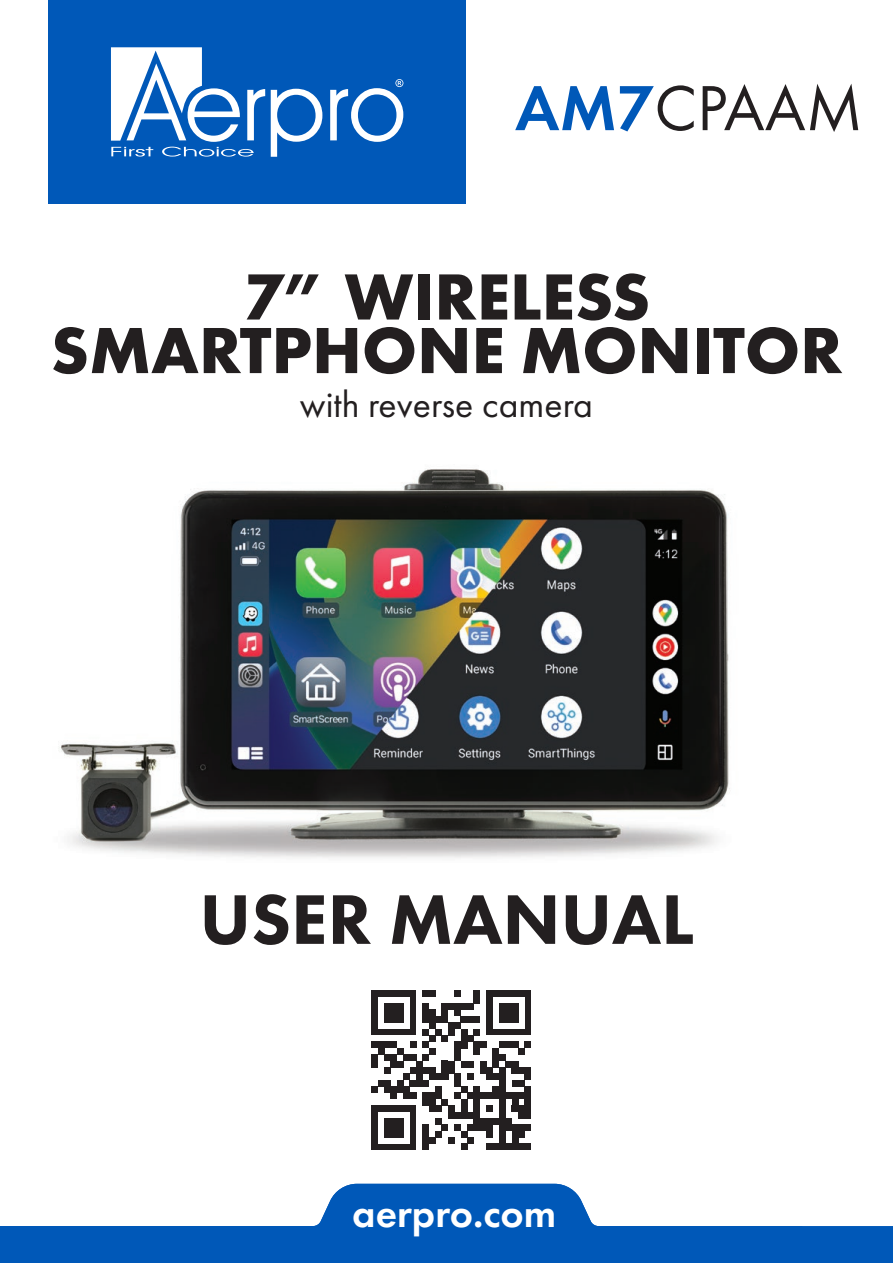
<style>
.page{position:relative;width:893px;height:1263px;background:#fff}
.page>*{position:absolute;margin:0;border:0;box-sizing:border-box;transform-origin:0 0}
.t1{font:800 72.75px "Futura PT";color:#231f20}
.t2{font:700 67.65px/53.6px "Futura PT";color:#231f20;text-align:center}
.t3{font:66px "Futura PT";color:#231f20}
.t4{font:600 41.1px "Futura PT";color:#fff}
.t5{font:37.8px "Futura PT";color:#231f20}
.s1{font-weight:600;color:#0058b8}
</style>
<div class="page">
<svg style="left:0;top:1184px;width:893px;height:79px;fill:#0058b8"></svg>
<div style="left:48px;top:0;width:418px;height:204px;background:#0058b8"></div>
<svg style="left:111px;top:47px;width:154px;height:110px"></svg>
<svg style="left:271px;top:89px;width:51px;height:68px"></svg>
<svg style="left:330px;top:79px;width:73px;height:63px"></svg>
<div style="left:423px;top:991px;width:12px;height:6px;background:#231f20"></div>
<div style="left:454px;top:991px;width:7px;height:6px;background:#231f20"></div>
<svg style="left:474px;top:991px;width:6px;height:12px"></svg>
<div style="left:423px;top:1003px;width:6px;height:7px;background:#231f20"></div>
<div style="left:442px;top:1003px;width:32px;height:7px;background:#231f20"></div>
<div style="left:423px;top:1010px;width:12px;height:6px;background:#231f20"></div>
<svg style="left:442px;top:1010px;width:6px;height:6px"></svg>
<div style="left:454px;top:1010px;width:7px;height:6px;background:#231f20"></div>
<div style="left:423px;top:1016px;width:25px;height:6px;background:#231f20"></div>
<div style="left:461px;top:1016px;width:19px;height:6px;background:#231f20"></div>
<div style="left:429px;top:1022px;width:6px;height:7px;background:#231f20"></div>
<div style="left:448px;top:1022px;width:13px;height:7px;background:#231f20"></div>
<svg style="left:423px;top:1029px;width:6px;height:6px"></svg>
<div style="left:435px;top:1029px;width:7px;height:6px;background:#231f20"></div>
<svg style="left:448px;top:1029px;width:6px;height:6px"></svg>
<svg style="left:461px;top:1029px;width:6px;height:6px"></svg>
<svg style="left:474px;top:1029px;width:6px;height:6px"></svg>
<div style="left:429px;top:1035px;width:6px;height:7px;background:#231f20"></div>
<div style="left:442px;top:1035px;width:6px;height:7px;background:#231f20"></div>
<div style="left:461px;top:1035px;width:13px;height:7px;background:#231f20"></div>
<div style="left:372px;top:1042px;width:25px;height:6px;background:#231f20"></div>
<svg style="left:410px;top:1042px;width:6px;height:6px"></svg>
<div style="left:454px;top:1042px;width:13px;height:6px;background:#231f20"></div>
<div style="left:499px;top:1042px;width:19px;height:6px;background:#231f20"></div>
<svg style="left:525px;top:1042px;width:6px;height:6px"></svg>
<svg style="left:378px;top:1048px;width:6px;height:6px"></svg>
<svg style="left:397px;top:1048px;width:6px;height:6px"></svg>
<svg style="left:423px;top:1042px;width:12px;height:12px"></svg>
<div style="left:454px;top:1048px;width:7px;height:6px;background:#231f20"></div>
<svg style="left:474px;top:1042px;width:12px;height:12px"></svg>
<svg style="left:493px;top:1048px;width:6px;height:6px"></svg>
<div style="left:518px;top:1048px;width:7px;height:6px;background:#231f20"></div>
<div style="left:372px;top:1054px;width:6px;height:7px;background:#231f20"></div>
<div style="left:384px;top:1054px;width:13px;height:7px;background:#231f20"></div>
<div style="left:403px;top:1054px;width:13px;height:7px;background:#231f20"></div>
<div style="left:423px;top:1054px;width:6px;height:7px;background:#231f20"></div>
<div style="left:454px;top:1054px;width:7px;height:7px;background:#231f20"></div>
<div style="left:493px;top:1054px;width:12px;height:7px;background:#231f20"></div>
<svg style="left:372px;top:1061px;width:6px;height:6px"></svg>
<div style="left:391px;top:1061px;width:12px;height:6px;background:#231f20"></div>
<div style="left:416px;top:1061px;width:7px;height:6px;background:#231f20"></div>
<div style="left:442px;top:1061px;width:12px;height:6px;background:#231f20"></div>
<div style="left:461px;top:1061px;width:13px;height:6px;background:#231f20"></div>
<svg style="left:480px;top:1061px;width:6px;height:6px"></svg>
<div style="left:505px;top:1061px;width:13px;height:6px;background:#231f20"></div>
<div style="left:384px;top:1067px;width:7px;height:6px;background:#231f20"></div>
<div style="left:410px;top:1067px;width:25px;height:6px;background:#231f20"></div>
<div style="left:442px;top:1067px;width:12px;height:6px;background:#231f20"></div>
<div style="left:480px;top:1067px;width:13px;height:6px;background:#231f20"></div>
<svg style="left:493px;top:1061px;width:12px;height:12px"></svg>
<div style="left:512px;top:1067px;width:19px;height:6px;background:#231f20"></div>
<div style="left:403px;top:1073px;width:7px;height:7px;background:#231f20"></div>
<div style="left:416px;top:1073px;width:7px;height:7px;background:#231f20"></div>
<div style="left:429px;top:1073px;width:19px;height:7px;background:#231f20"></div>
<div style="left:454px;top:1073px;width:7px;height:7px;background:#231f20"></div>
<div style="left:467px;top:1073px;width:7px;height:7px;background:#231f20"></div>
<div style="left:486px;top:1073px;width:19px;height:7px;background:#231f20"></div>
<div style="left:525px;top:1073px;width:6px;height:7px;background:#231f20"></div>
<div style="left:378px;top:1080px;width:13px;height:6px;background:#231f20"></div>
<svg style="left:397px;top:1080px;width:6px;height:6px"></svg>
<div style="left:410px;top:1080px;width:19px;height:6px;background:#231f20"></div>
<div style="left:454px;top:1080px;width:7px;height:6px;background:#231f20"></div>
<svg style="left:499px;top:1080px;width:6px;height:6px"></svg>
<div style="left:512px;top:1080px;width:13px;height:6px;background:#231f20"></div>
<div style="left:372px;top:1086px;width:6px;height:7px;background:#231f20"></div>
<div style="left:384px;top:1086px;width:26px;height:7px;background:#231f20"></div>
<div style="left:435px;top:1086px;width:7px;height:7px;background:#231f20"></div>
<div style="left:461px;top:1086px;width:6px;height:7px;background:#231f20"></div>
<div style="left:474px;top:1086px;width:6px;height:7px;background:#231f20"></div>
<div style="left:493px;top:1086px;width:12px;height:7px;background:#231f20"></div>
<div style="left:525px;top:1086px;width:6px;height:7px;background:#231f20"></div>
<svg style="left:391px;top:1093px;width:6px;height:6px"></svg>
<div style="left:403px;top:1093px;width:13px;height:6px;background:#231f20"></div>
<div style="left:423px;top:1093px;width:19px;height:6px;background:#231f20"></div>
<div style="left:454px;top:1093px;width:7px;height:6px;background:#231f20"></div>
<div style="left:467px;top:1093px;width:64px;height:6px;background:#231f20"></div>
<div style="left:423px;top:1099px;width:12px;height:6px;background:#231f20"></div>
<svg style="left:442px;top:1099px;width:6px;height:6px"></svg>
<svg style="left:461px;top:1099px;width:6px;height:6px"></svg>
<svg style="left:474px;top:1099px;width:6px;height:6px"></svg>
<svg style="left:499px;top:1099px;width:6px;height:6px"></svg>
<svg style="left:512px;top:1099px;width:6px;height:6px"></svg>
<svg style="left:525px;top:1099px;width:6px;height:6px"></svg>
<div style="left:429px;top:1105px;width:13px;height:7px;background:#231f20"></div>
<div style="left:448px;top:1105px;width:6px;height:7px;background:#231f20"></div>
<div style="left:461px;top:1105px;width:6px;height:7px;background:#231f20"></div>
<div style="left:474px;top:1105px;width:6px;height:7px;background:#231f20"></div>
<div style="left:486px;top:1105px;width:7px;height:7px;background:#231f20"></div>
<div style="left:499px;top:1105px;width:6px;height:7px;background:#231f20"></div>
<div style="left:512px;top:1105px;width:19px;height:7px;background:#231f20"></div>
<div style="left:448px;top:1112px;width:32px;height:6px;background:#231f20"></div>
<svg style="left:499px;top:1112px;width:6px;height:6px"></svg>
<div style="left:518px;top:1112px;width:13px;height:6px;background:#231f20"></div>
<div style="left:435px;top:1118px;width:7px;height:6px;background:#231f20"></div>
<div style="left:474px;top:1118px;width:38px;height:6px;background:#231f20"></div>
<div style="left:423px;top:1124px;width:6px;height:7px;background:#231f20"></div>
<div style="left:442px;top:1124px;width:6px;height:7px;background:#231f20"></div>
<div style="left:454px;top:1124px;width:7px;height:7px;background:#231f20"></div>
<div style="left:467px;top:1124px;width:26px;height:7px;background:#231f20"></div>
<div style="left:499px;top:1124px;width:32px;height:7px;background:#231f20"></div>
<svg style="left:423px;top:1131px;width:6px;height:6px"></svg>
<div style="left:435px;top:1131px;width:7px;height:6px;background:#231f20"></div>
<svg style="left:461px;top:1131px;width:6px;height:6px"></svg>
<div style="left:486px;top:1131px;width:7px;height:6px;background:#231f20"></div>
<svg style="left:499px;top:1131px;width:6px;height:6px"></svg>
<div style="left:512px;top:1131px;width:13px;height:6px;background:#231f20"></div>
<div style="left:423px;top:1137px;width:12px;height:7px;background:#231f20"></div>
<div style="left:448px;top:1137px;width:6px;height:7px;background:#231f20"></div>
<div style="left:467px;top:1137px;width:7px;height:7px;background:#231f20"></div>
<div style="left:499px;top:1137px;width:6px;height:7px;background:#231f20"></div>
<div style="left:512px;top:1137px;width:6px;height:7px;background:#231f20"></div>
<svg style="left:423px;top:1144px;width:6px;height:6px"></svg>
<svg style="left:461px;top:1144px;width:6px;height:6px"></svg>
<div style="left:486px;top:1144px;width:45px;height:6px;background:#231f20"></div>
<div style="left:372px;top:1105px;width:44px;height:45px;background:#231f20"></div>
<div style="left:378px;top:1112px;width:32px;height:32px;background:#fff"></div>
<div style="left:384px;top:1118px;width:19px;height:19px;background:#231f20"></div>
<div style="left:372px;top:991px;width:44px;height:44px;background:#231f20"></div>
<div style="left:378px;top:997px;width:32px;height:32px;background:#fff"></div>
<div style="left:384px;top:1003px;width:19px;height:19px;background:#231f20"></div>
<div style="left:486px;top:991px;width:45px;height:44px;background:#231f20"></div>
<div style="left:493px;top:997px;width:32px;height:32px;background:#fff"></div>
<div style="left:499px;top:1003px;width:19px;height:19px;background:#231f20"></div>
<img style="left:59px;top:469px;width:671px;height:390px">
<p class="t3" style="left:515px;top:69px;width:349px"><span class="s1">AM7</span>CPAAM</p>
<p class="t2" style="left:50px;top:268px;width:794px">7” WIRELESS<br>SMARTPHONE MONITOR</p>
<p class="t5" style="left:300px;top:382px;width:295px">with reverse camera</p>
<p class="t1" style="left:199px;top:874px;width:496px">USER MANUAL</p>
<p class="t4" style="left:352px;top:1187px;width:206px">aerpro.com</p>
</div>
